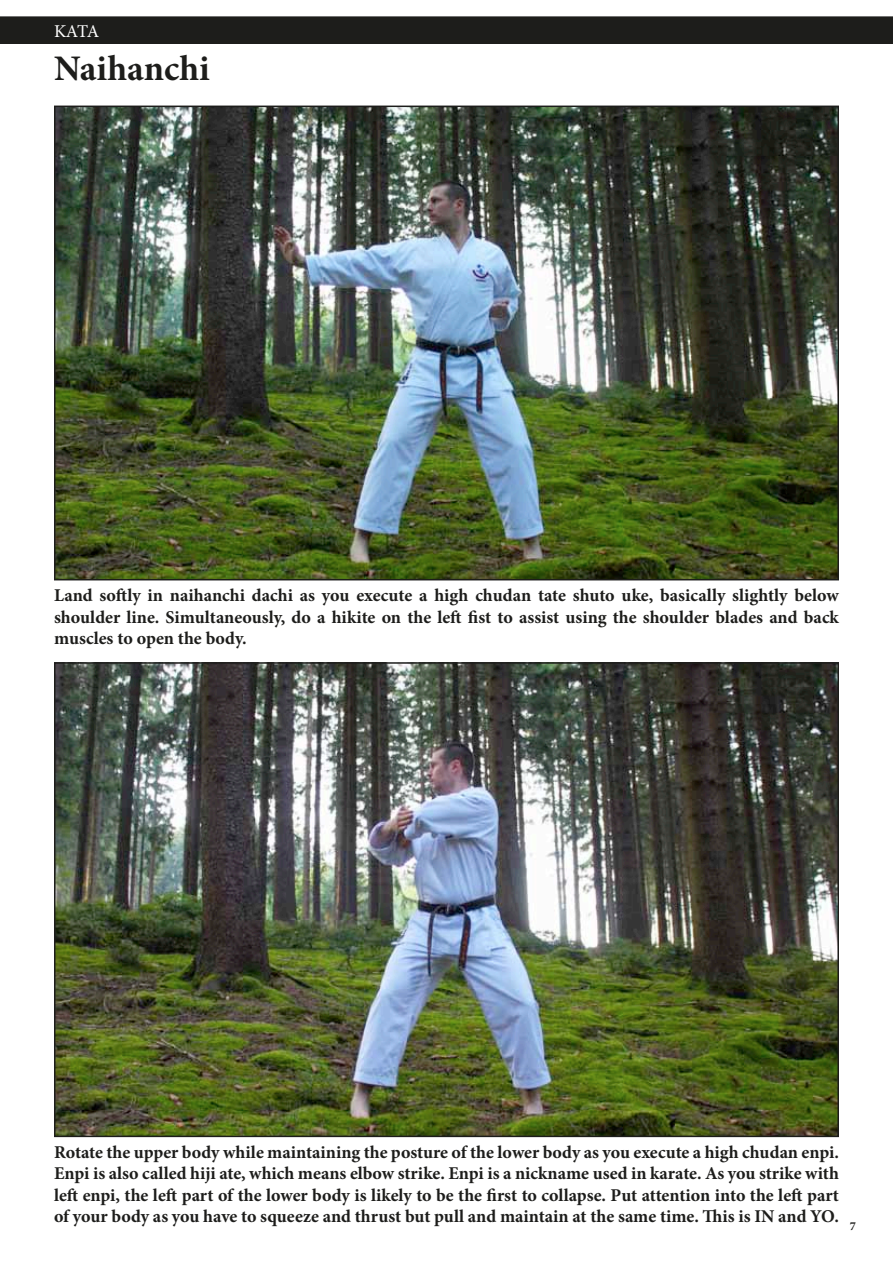
<style>
.page{position:relative;width:893px;height:1263px;background:#fff}
.page>*{position:absolute;margin:0;border:0;box-sizing:border-box;transform-origin:0 0}
.t1{font:700 36px "Minion Pro";color:#1d1d1b}
.t2{font:700 18px/21.6px "Minion Pro";color:#1d1d1b;text-align:justify}
.t3{font:18px "Minion Pro";color:#fff}
.t4{font:700 12.3px "Minion Pro";color:#1d1d1b}
</style>
<div class="page">
<div style="left:0;top:16px;width:893px;height:28px;background:#1d1d1b"></div>
<img style="left:57px;top:109px;width:779px;height:468px">
<div style="left:54px;top:106px;width:785px;height:474px;border:2px solid #1d1d1b"></div>
<img style="left:57px;top:665px;width:779px;height:469px">
<div style="left:54px;top:662px;width:785px;height:475px;border:2px solid #1d1d1b"></div>
<p class="t3" style="left:54px;top:19px;width:47px">KATA</p>
<h1 class="t1" style="left:54px;top:43px;width:157px">Naihanchi</h1>
<p class="t2" style="left:54px;top:584px;width:786px">Land softly in naihanchi dachi as you execute a high chudan tate shuto uke, basically slightly below shoulder line. Simultaneously, do a hikite on the left fist to assist using the shoulder blades and back muscles to open the body.</p>
<p class="t2" style="left:54px;top:1141px;width:786px">Rotate the upper body while maintaining the posture of the lower body as you execute a high chudan enpi.<br>Enpi is also called hiji ate, which means elbow strike. Enpi is a nickname used in karate. As you strike with left enpi, the left part of the lower body is likely to be the first to collapse. Put attention into the left part of your body as you have to squeeze and thrust but pull and maintain at the same time. This is IN and YO.</p>
<p class="t4" style="left:850px;top:1217px;width:8px">7</p>
</div>
